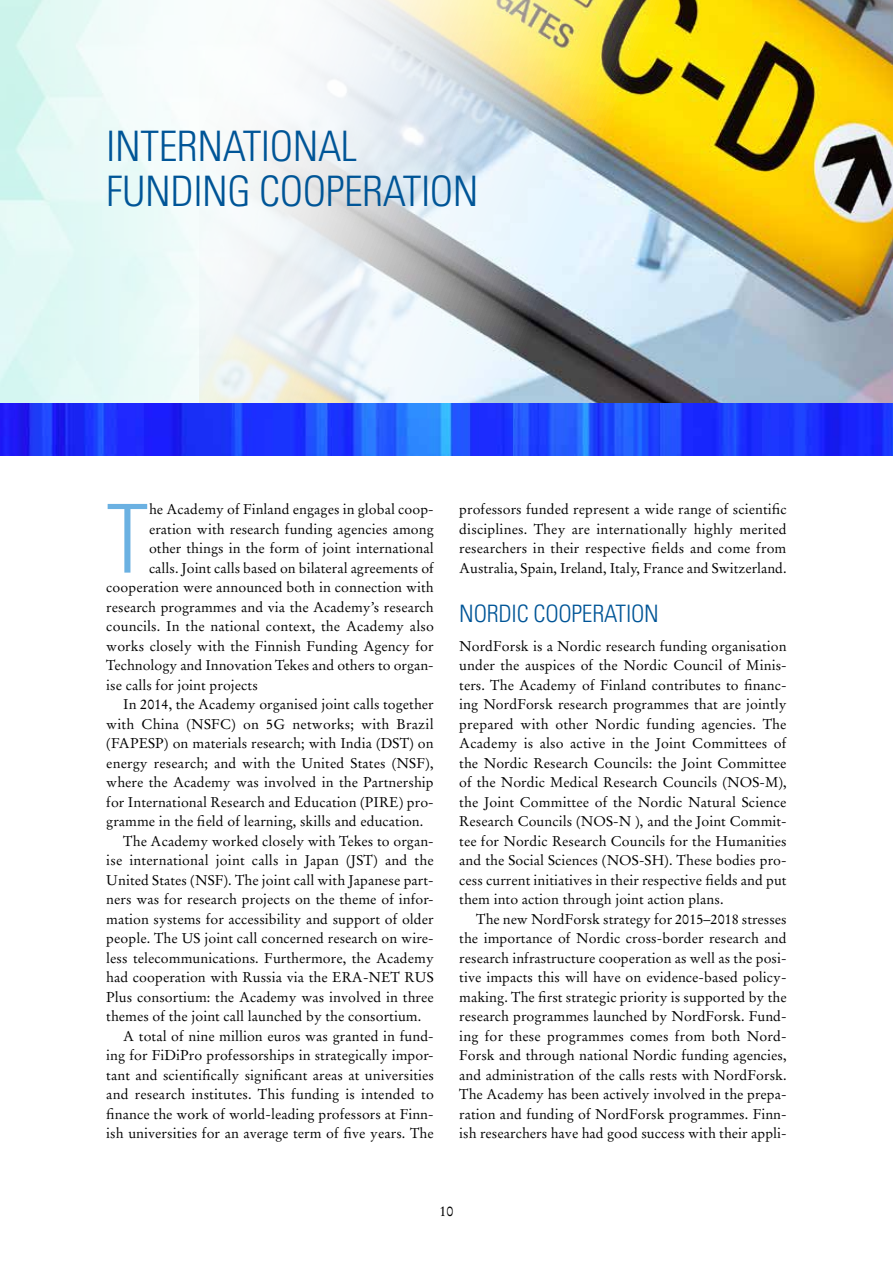
<style>
.page{position:relative;width:893px;height:1263px;background:#fff}
.page>*{position:absolute;margin:0;border:0;box-sizing:border-box;transform-origin:0 0}
.t1{font:300 condensed 95.1px "Univers";color:#6bb1e2}
.t2{font:300 condensed 42px/45px "Univers";letter-spacing:-.01em;color:#005597}
.t3{font:300 condensed 24px "Univers";letter-spacing:-.01em;color:#005597}
.t4{font:14.1px/19.5px "Stempel Garamond LT Std";letter-spacing:.005em;color:#000;text-align:justify}
</style>
<div class="page">
<img style="left:468px;top:0;width:425px;height:404px">
<img style="left:0;top:0;width:468px;height:404px">
<img style="left:0;top:404px;width:893px;height:51px">
<h2 class="t2" style="left:106px;top:124px;width:374px">INTERNATIONAL<br>FUNDING COOPERATION</h2>
<h1 class="t1" style="left:106px;top:482px;width:44px">T</h1>
<p class="t4" style="left:149px;top:500px;width:286px">he Academy of Finland engages in global coop-</p>
<p class="t4" style="left:149px;top:519px;width:286px">eration with research funding agencies among</p>
<p class="t4" style="left:149px;top:539px;width:286px">other things in the form of joint international</p>
<p class="t4" style="left:149px;top:558px;width:286px">calls. Joint calls based on bilateral agreements of</p>
<p class="t4" style="left:106px;top:578px;width:329px">cooperation were announced both in connection with</p>
<p class="t4" style="left:106px;top:597px;width:329px">research programmes and via the Academy’s research</p>
<p class="t4" style="left:106px;top:617px;width:329px">councils. In the national context, the Academy also</p>
<p class="t4" style="left:106px;top:636px;width:329px">works closely with the Finnish Funding Agency for</p>
<p class="t4" style="left:106px;top:656px;width:329px">Technology and Innovation Tekes and others to organ-</p>
<p class="t4" style="left:106px;top:675px;width:153px">ise calls for joint projects</p>
<p class="t4" style="left:123px;top:695px;width:312px">In 2014, the Academy organised joint calls together</p>
<p class="t4" style="left:106px;top:714px;width:329px">with China (NSFC) on 5G networks; with Brazil</p>
<p class="t4" style="left:106px;top:734px;width:329px">(FAPESP) on materials research; with India (DST) on</p>
<p class="t4" style="left:106px;top:753px;width:329px">energy research; and with the United States (NSF),</p>
<p class="t4" style="left:106px;top:773px;width:329px">where the Academy was involved in the Partnership</p>
<p class="t4" style="left:106px;top:792px;width:329px">for International Research and Education (PIRE) pro-</p>
<p class="t4" style="left:106px;top:812px;width:319px">gramme in the field of learning, skills and education.</p>
<p class="t4" style="left:123px;top:831px;width:312px">The Academy worked closely with Tekes to organ-</p>
<p class="t4" style="left:106px;top:851px;width:329px">ise international joint calls in Japan (JST) and the</p>
<p class="t4" style="left:106px;top:870px;width:329px">United States (NSF). The joint call with Japanese part-</p>
<p class="t4" style="left:106px;top:890px;width:329px">ners was for research projects on the theme of infor-</p>
<p class="t4" style="left:106px;top:909px;width:329px">mation systems for accessibility and support of older</p>
<p class="t4" style="left:106px;top:929px;width:329px">people. The US joint call concerned research on wire-</p>
<p class="t4" style="left:106px;top:948px;width:329px">less telecommunications. Furthermore, the Academy</p>
<p class="t4" style="left:106px;top:968px;width:329px">had cooperation with Russia via the ERA-NET RUS</p>
<p class="t4" style="left:106px;top:987px;width:329px">Plus consortium: the Academy was involved in three</p>
<p class="t4" style="left:106px;top:1007px;width:316px">themes of the joint call launched by the consortium.</p>
<p class="t4" style="left:123px;top:1026px;width:312px">A total of nine million euros was granted in fund-</p>
<p class="t4" style="left:106px;top:1046px;width:329px">ing for FiDiPro professorships in strategically impor-</p>
<p class="t4" style="left:106px;top:1065px;width:329px">tant and scientifically significant areas at universities</p>
<p class="t4" style="left:106px;top:1085px;width:329px">and research institutes. This funding is intended to</p>
<p class="t4" style="left:106px;top:1104px;width:329px">finance the work of world-leading professors at Finn-</p>
<p class="t4" style="left:106px;top:1124px;width:329px">ish universities for an average term of five years. The</p>
<p class="t4" style="left:459px;top:500px;width:329px">professors funded represent a wide range of scientific disciplines. They are internationally highly merited researchers in their respective fields and come from Australia, Spain, Ireland, Italy, France and Switzerland.</p>
<h3 class="t3" style="left:459px;top:599px;width:201px">NORDIC COOPERATION</h3>
<p class="t4" style="left:459px;top:636px;width:329px">NordForsk is a Nordic research funding organisation under the auspices of the Nordic Council of Minis&shy;ters. The Academy of Finland contributes to financ&shy;ing NordForsk research programmes that are jointly prepared with other Nordic funding agencies. The Academy is also active in the Joint Committees of the Nordic Research Councils: the Joint Committee of the Nordic Medical Research Councils (NOS-M), the Joint Committee of the Nordic Natural Science Research Councils (NOS-N ), and the Joint Commit&shy;tee for Nordic Research Councils for the Humanities and the Social Sciences (NOS-SH). These bodies pro&shy;cess current initiatives in their respective fields and put them into action through joint action plans.</p>
<p class="t4" style="left:459px;top:909px;width:329px;text-indent:17px">The new NordForsk strategy for 2015–2018 stresses the importance of Nordic cross-border research and research infrastructure cooperation as well as the posi&shy;tive impacts this will have on evidence-based policy&shy;making. The first strategic priority is supported by the research programmes launched by NordForsk. Fund&shy;ing for these programmes comes from both Nord-Forsk and through national Nordic funding agencies, and administration of the calls rests with NordForsk.<br>The Academy has been actively involved in the prepa&shy;ration and funding of NordForsk programmes. Finn&shy;ish researchers have had good success with their appli-</p>
<p class="t4" style="left:439px;top:1202px;width:16px">10</p>
</div>
